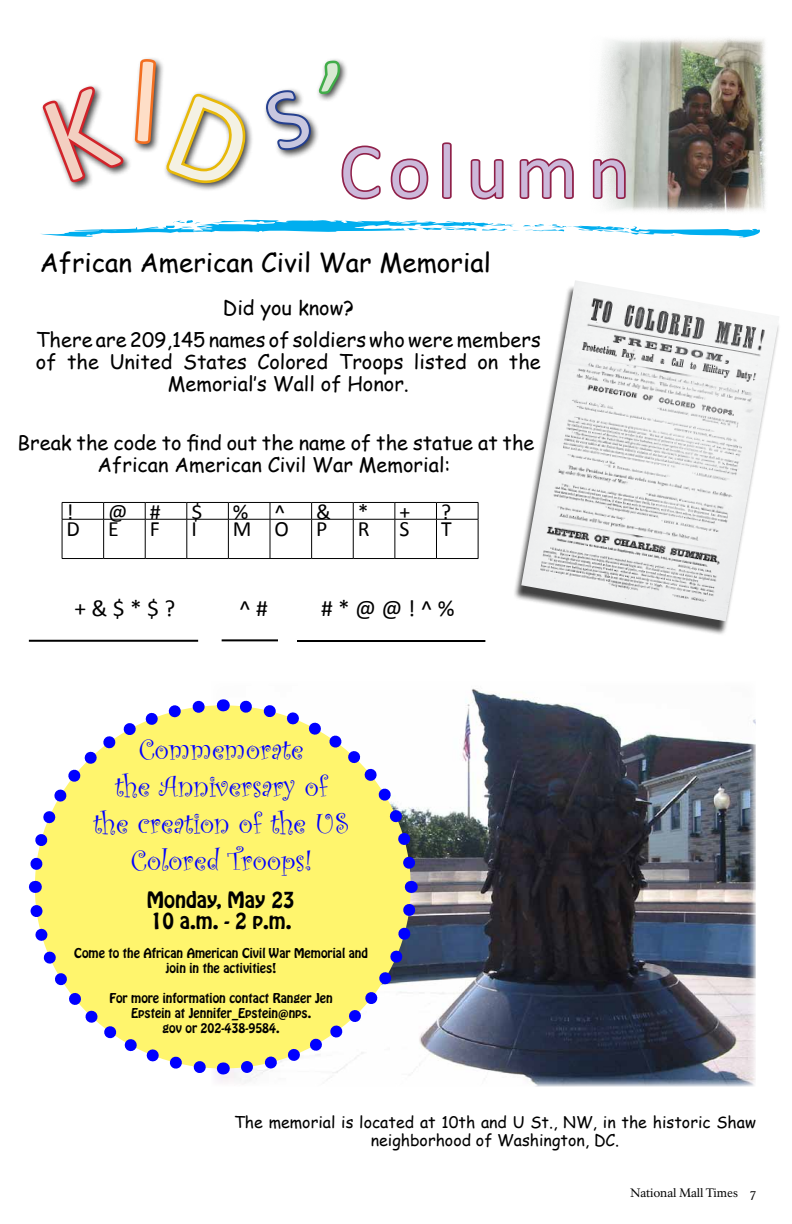
<style>
.page{position:relative;width:792px;height:1224px;background:#fff}
.page>*{position:absolute;margin:0;border:0;box-sizing:border-box;transform-origin:0 0}
.t1{font:78px "Calibri";letter-spacing:.1em;color:#ccb8da}
.t2{font:30px/37px "Curlz";color:#00f;text-align:center}
.t3{font:26px "Comic Sans MS";color:#000}
.t4{font:23.5px "Calibri";color:#000}
.t5{font:21.8px "Calibri";color:#000}
.t6{font:20px/22px "Comic Sans MS";color:#000;text-align:center}
.t7{font:20px/21px "Hobo Std";color:#000}
.t8{font:16px/17.6px "Comic Sans MS";color:#000;text-align:center}
.t9{font:12px/15px "Hobo Std";color:#000;text-align:center}
.t10{font:12px "NPS Rawlinson";letter-spacing:-.005em;color:#000}
</style>
<div class="page">
<img style="left:604px;top:38px;width:162px;height:172px">
<hr style="left:62px;top:502px;width:42px;height:1px;background:#000">
<svg style="left:62px;top:503px;width:1px;height:16px"></svg>
<hr style="left:104px;top:502px;width:41px;height:1px;background:#000">
<svg style="left:103px;top:503px;width:1px;height:16px"></svg>
<hr style="left:145px;top:502px;width:42px;height:1px;background:#000">
<svg style="left:145px;top:503px;width:1px;height:16px"></svg>
<hr style="left:187px;top:502px;width:41px;height:1px;background:#000">
<svg style="left:187px;top:503px;width:1px;height:16px"></svg>
<hr style="left:228px;top:502px;width:42px;height:1px;background:#000">
<svg style="left:228px;top:503px;width:1px;height:16px"></svg>
<hr style="left:270px;top:502px;width:42px;height:1px;background:#000">
<svg style="left:270px;top:503px;width:1px;height:16px"></svg>
<hr style="left:312px;top:502px;width:41px;height:1px;background:#000">
<svg style="left:311px;top:503px;width:1px;height:16px"></svg>
<hr style="left:353px;top:502px;width:42px;height:1px;background:#000">
<svg style="left:353px;top:503px;width:1px;height:16px"></svg>
<hr style="left:395px;top:502px;width:41px;height:1px;background:#000">
<svg style="left:395px;top:503px;width:1px;height:16px"></svg>
<hr style="left:436px;top:502px;width:42px;height:1px;background:#000">
<svg style="left:436px;top:503px;width:1px;height:16px"></svg>
<svg style="left:478px;top:503px;width:1px;height:16px"></svg>
<hr style="left:62px;top:519px;width:42px;height:1px;background:#000">
<hr style="left:62px;top:519px;width:1px;height:39px;background:#000">
<hr style="left:104px;top:519px;width:41px;height:1px;background:#000">
<hr style="left:103px;top:519px;width:1px;height:39px;background:#000">
<hr style="left:145px;top:519px;width:42px;height:1px;background:#000">
<hr style="left:145px;top:519px;width:1px;height:39px;background:#000">
<hr style="left:187px;top:519px;width:41px;height:1px;background:#000">
<hr style="left:187px;top:519px;width:1px;height:39px;background:#000">
<hr style="left:228px;top:519px;width:42px;height:1px;background:#000">
<hr style="left:228px;top:519px;width:1px;height:39px;background:#000">
<hr style="left:270px;top:519px;width:42px;height:1px;background:#000">
<hr style="left:270px;top:519px;width:1px;height:39px;background:#000">
<hr style="left:312px;top:519px;width:41px;height:1px;background:#000">
<hr style="left:311px;top:519px;width:1px;height:39px;background:#000">
<hr style="left:353px;top:519px;width:42px;height:1px;background:#000">
<hr style="left:353px;top:519px;width:1px;height:39px;background:#000">
<hr style="left:395px;top:519px;width:41px;height:1px;background:#000">
<hr style="left:395px;top:519px;width:1px;height:39px;background:#000">
<hr style="left:436px;top:519px;width:42px;height:1px;background:#000">
<hr style="left:436px;top:519px;width:1px;height:39px;background:#000">
<hr style="left:478px;top:519px;width:1px;height:39px;background:#000">
<hr style="left:62px;top:558px;width:42px;height:1px;background:#000">
<hr style="left:104px;top:558px;width:41px;height:1px;background:#000">
<hr style="left:145px;top:558px;width:42px;height:1px;background:#000">
<hr style="left:187px;top:558px;width:41px;height:1px;background:#000">
<hr style="left:228px;top:558px;width:42px;height:1px;background:#000">
<hr style="left:270px;top:558px;width:42px;height:1px;background:#000">
<hr style="left:312px;top:558px;width:41px;height:1px;background:#000">
<hr style="left:353px;top:558px;width:42px;height:1px;background:#000">
<hr style="left:395px;top:558px;width:41px;height:1px;background:#000">
<hr style="left:436px;top:558px;width:42px;height:1px;background:#000">
<img style="left:219px;top:688px;width:537px;height:399px">
<div style="left:512px;top:284px;width:268px;height:351px;background:#000;opacity:.75"></div>
<img style="left:521px;top:284px;width:259px;height:337px">
<hr style="left:29px;top:640px;width:169px;height:2px;background:#000">
<hr style="left:222px;top:639px;width:56px;height:2px;background:#000">
<hr style="left:297px;top:640px;width:188px;height:2px;background:#000">
<svg style="left:28px;top:693px;width:395px;height:388px"></svg>
<svg style="left:40px;top:55px;width:720px;height:236px"></svg>
<h1 class="t1" style="left:340px;top:123px;width:292px">Column</h1>
<h3 class="t3" style="left:40px;top:243px;width:452px">African American Civil War Memorial</h3>
<p class="t6" style="left:36px;top:291px;width:506px;line-height:32px">Did you know?<br>There are 209,145 names of soldiers who were members</p>
<p class="t6" style="left:36px;top:350px;width:506px">of the United States Colored Troops listed on the<br>Memorial’s Wall of Honor.</p>
<p class="t6" style="left:18px;top:431px;width:518px">Break the code to find out the name of the statue at the<br>African American Civil War Memorial:</p>
<p class="t5" style="left:67px;top:498px;width:9px">!</p>
<p class="t5" style="left:108px;top:498px;width:54px">@ #</p>
<p class="t5" style="left:191px;top:498px;width:13px">$</p>
<p class="t5" style="left:233px;top:498px;width:54px">% ^</p>
<p class="t5" style="left:316px;top:498px;width:54px">&amp; *</p>
<p class="t5" style="left:399px;top:498px;width:12px">+</p>
<p class="t5" style="left:441px;top:498px;width:12px">?</p>
<p class="t5" style="left:67px;top:515px;width:12px">D</p>
<p class="t5" style="left:108px;top:515px;width:12px">E</p>
<p class="t5" style="left:150px;top:515px;width:12px">F</p>
<p class="t5" style="left:191px;top:515px;width:3px">I</p>
<p class="t5" style="left:233px;top:515px;width:96px">MOP</p>
<p class="t5" style="left:358px;top:515px;width:13px">R</p>
<p class="t5" style="left:399px;top:515px;width:10px">S</p>
<p class="t5" style="left:441px;top:515px;width:12px">T</p>
<p class="t4" style="left:75px;top:593px;width:102px">+ &amp; $ * $ ?</p>
<p class="t4" style="left:239px;top:593px;width:30px">^ #</p>
<p class="t4" style="left:321px;top:593px;width:135px"># * @ @ ! ^ %</p>
<h2 class="t2" style="left:93px;top:729px;width:257px">Commemorate<br>the Anniversary of<br>the creation of the US<br>Colored Troops!</h2>
<p class="t7" style="left:147px;top:889px;width:149px">Monday, May 23<br>10 a.m. - 2 p.m.</p>
<p class="t9" style="left:74px;top:946px;width:295px">Come to the African American Civil War Memorial and join in the activities!</p>
<p class="t9" style="left:110px;top:991px;width:225px">For more information contact Ranger Jen<br>Epstein at Jennifer_Epstein@nps.<br>gov or 202-438-9584.</p>
<p class="t8" style="left:234px;top:1113px;width:523px">The memorial is located at 10th and U St., NW, in the historic Shaw neighborhood of Washington, DC.</p>
<p class="t10" style="left:630px;top:1186px;width:127px">National Mall Times 7</p>
</div>
